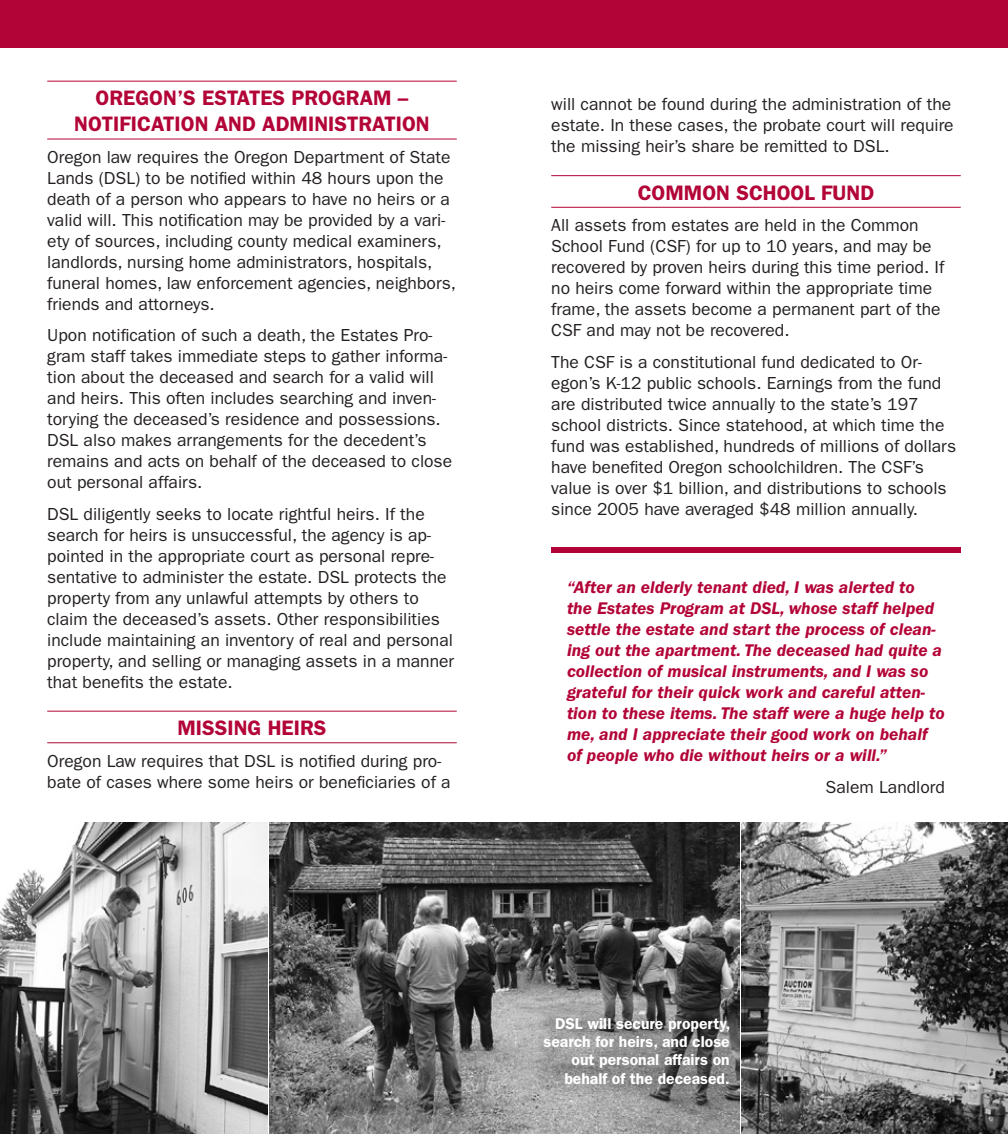
<style>
.page{position:relative;width:1008px;height:1134px;background:#fff}
.page>*{position:absolute;margin:0;border:0;box-sizing:border-box;transform-origin:0 0}
.head_1{font:600 21px/26.2px "ITC Franklin Gothic Std";color:#b30437;text-align:center}
.text_10_12{font:17.5px/21px "ITC Franklin Gothic Std";color:#231f20}
.t1{font:italic 600 17.5px/21px "ITC Franklin Gothic Std";color:#b30437}
.t2{font:600 15.75px/18.4px "ITC Franklin Gothic Std";color:#fff;text-align:right}
</style>
<div class="page">
<div style="left:0;top:0;width:1008px;height:47px;background:#b30437"></div>
<hr style="left:47px;top:81px;width:410px;height:1px;background:#b30437">
<hr style="left:47px;top:139px;width:410px;height:1px;background:#b30437">
<hr style="left:47px;top:711px;width:410px;height:1px;background:#b30437">
<hr style="left:47px;top:742px;width:410px;height:1px;background:#b30437">
<hr style="left:551px;top:175px;width:410px;height:1px;background:#b30437">
<hr style="left:551px;top:207px;width:410px;height:1px;background:#b30437">
<div style="left:551px;top:547px;width:410px;height:6px;background:#b30437"></div>
<img style="left:741px;top:822px;width:267px;height:312px">
<img style="left:0;top:822px;width:268px;height:312px">
<img style="left:270px;top:822px;width:469px;height:312px">
<p class="head_1" style="left:74px;top:85px;width:357px">OREGON’S ESTATES PROGRAM –<br>NOTIFICATION AND ADMINISTRATION</p>
<p class="text_10_12" style="left:47px;top:146px;width:410px">Oregon law requires the Oregon Department of State Lands (DSL) to be notified within 48 hours upon the death of a person who appears to have no heirs or a valid will. This notification may be provided by a vari&shy;ety of sources, including county medical examiners, landlords, nursing home administrators, hospitals, funeral homes, law enforcement agencies, neighbors, friends and attorneys.</p>
<p class="text_10_12" style="left:47px;top:325px;width:406px">Upon notification of such a death, the Estates Pro&shy;gram staff takes immediate steps to gather informa&shy;tion about the deceased and search for a valid will and heirs. This often includes searching and inven&shy;torying the deceased’s residence and possessions.<br>DSL also makes arrangements for the decedent’s remains and acts on behalf of the deceased to close out personal affairs.</p>
<p class="text_10_12" style="left:47px;top:503px;width:408px">DSL diligently seeks to locate rightful heirs. If the search for heirs is unsuccessful, the agency is ap&shy;pointed in the appropriate court as personal repre&shy;sentative to administer the estate. DSL protects the property from any unlawful attempts by others to claim the deceased’s assets. Other responsibilities include maintaining an inventory of real and personal property, and selling or managing assets in a manner that benefits the estate.</p>
<p class="head_1" style="left:177px;top:715px;width:151px">MISSING HEIRS</p>
<p class="text_10_12" style="left:47px;top:750px;width:405px">Oregon Law requires that DSL is notified during pro&shy;bate of cases where some heirs or beneficiaries of a</p>
<p class="text_10_12" style="left:551px;top:94px;width:404px">will cannot be found during the administration of the estate. In these cases, the probate court will require the missing heir’s share be remitted to DSL.</p>
<p class="head_1" style="left:638px;top:179px;width:238px">COMMON SCHOOL FUND</p>
<p class="text_10_12" style="left:551px;top:215px;width:395px">All assets from estates are held in the Common School Fund (CSF) for up to 10 years, and may be recovered by proven heirs during this time period. If no heirs come forward within the appropriate time frame, the assets become a permanent part of the CSF and may not be recovered.</p>
<p class="text_10_12" style="left:551px;top:351px;width:407px">The CSF is a constitutional fund dedicated to Or&shy;egon’s K-12 public schools. Earnings from the fund are distributed twice annually to the state’s 197 school districts. Since statehood, at which time the fund was established, hundreds of millions of dollars have benefited Oregon schoolchildren. The CSF’s value is over $1 billion, and distributions to schools since 2005 have averaged $48 million annually.</p>
<p class="t1" style="left:567px;top:577px;width:379px">“After an elderly tenant died, I was alerted to<br>the Estates Program at DSL, whose staff helped settle the estate and start the process of clean&shy;ing out the apartment. The deceased had quite a collection of musical instruments, and I was so grateful for their quick work and careful atten&shy;tion to these items. The staff were a huge help to me, and I appreciate their good work on behalf of people who die without heirs or a will.”</p>
<p class="text_10_12" style="left:826px;top:776px;width:121px">Salem Landlord</p>
<p class="t2" style="left:544px;top:1014px;width:189px">DSL will secure property, search for heirs, and close out personal affairs on behalf of the deceased.</p>
</div>
